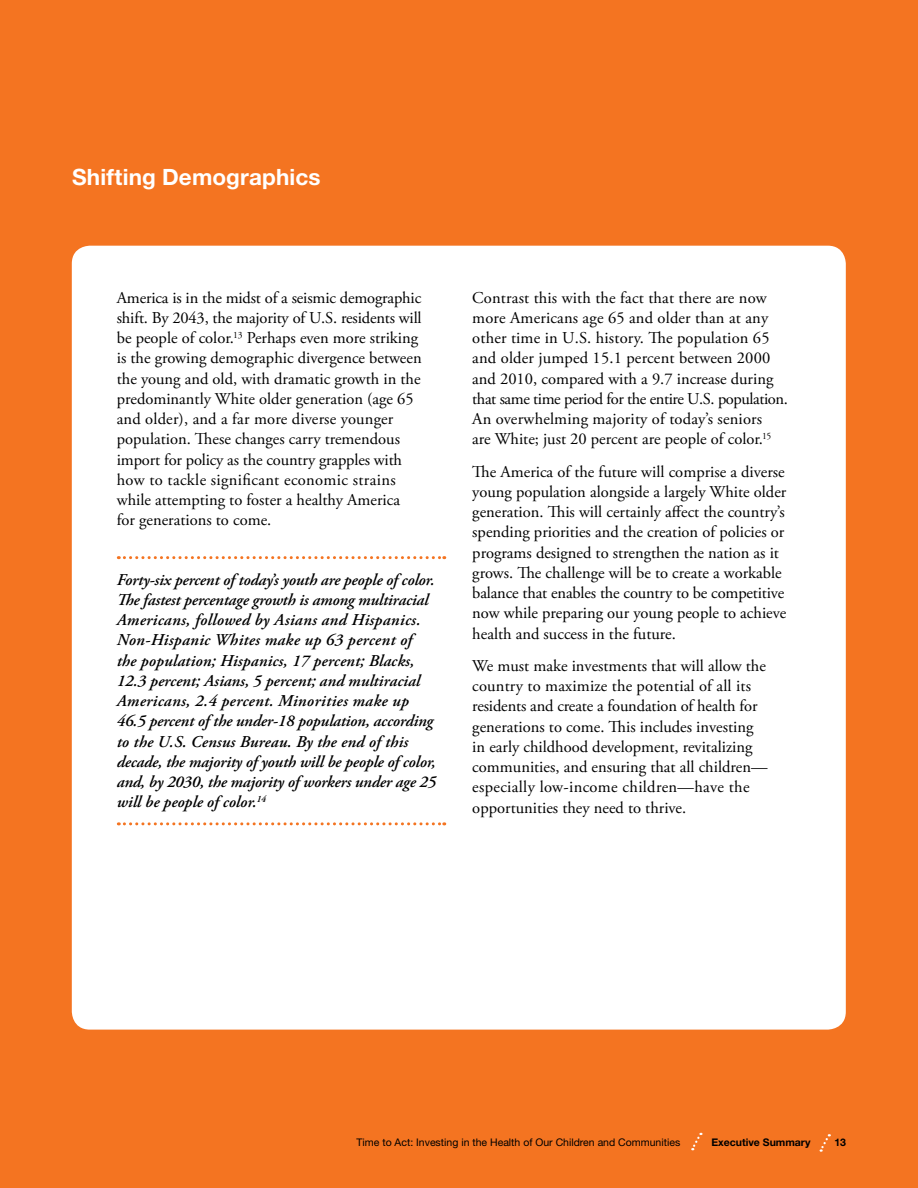
<style>
.page{position:relative;width:918px;height:1188px;background:#f47421}
.page>*{position:absolute;margin:0;border:0;box-sizing:border-box;transform-origin:0 0}
.t1{font:700 22.5px "Helvetica Neue LT Pro";letter-spacing:.005em;color:#fff}
.t2{font:16.5px/20.2px "Adobe Garamond Pro";color:#000}
.t3{font:italic 600 16.5px/20.2px "Adobe Garamond Pro";color:#000}
.t4{font:10.5px "Helvetica Neue LT Pro";color:#000}
.t5{font:700 10.5px "Helvetica Neue LT Pro";color:#000}
</style>
<div class="page">
<div style="left:72px;top:246px;width:774px;height:784px;background:#fff;border-radius:18px"></div>
<svg style="left:118px;top:556px;width:327px;height:3px"></svg>
<svg style="left:118px;top:822px;width:327px;height:3px"></svg>
<svg style="left:819px;top:1134px;width:11px;height:18px"></svg>
<svg style="left:691px;top:1133px;width:10px;height:18px"></svg>
<h1 class="t1" style="left:72px;top:163px;width:250px">Shifting Demographics</h1>
<p class="t2" style="left:117px;top:288px;width:306px">America is in the midst of a seismic demographic shift. By 2043, the majority of U.S. residents will be people of color.<sup>13</sup> Perhaps even more striking is the growing demographic divergence between the young and old, with dramatic growth in the predominantly White older generation (age 65 and older), and a far more diverse younger population. These changes carry tremendous import for policy as the country grapples with how to tackle significant economic strains while attempting to foster a healthy America for generations to come.</p>
<p class="t3" style="left:117px;top:570px;width:321px">Forty-six percent of today’s youth are people of color.<br>The fastest percentage growth is among multiracial Americans, followed by Asians and Hispanics.<br>Non-Hispanic Whites make up 63 percent of<br>the population; Hispanics, 17 percent; Blacks, 12.3 percent; Asians, 5 percent; and multiracial Americans, 2.4 percent. Minorities make up 46.5 percent of the under-18 population, according to the U.S. Census Bureau. By the end of this decade, the majority of youth will be people of color, and, by 2030, the majority of workers under age 25 will be people of color.<sup>14</sup></p>
<p class="t2" style="left:472px;top:288px;width:317px">Contrast this with the fact that there are now more Americans age 65 and older than at any other time in U.S. history. The population 65 and older jumped 15.1 percent between 2000 and 2010, compared with a 9.7 increase during that same time period for the entire U.S. population.<br>An overwhelming majority of today’s seniors<br>are White; just 20 percent are people of color.<sup>15</sup></p>
<p class="t2" style="left:472px;top:462px;width:316px">The America of the future will comprise a diverse young population alongside a largely White older generation. This will certainly affect the country’s spending priorities and the creation of policies or programs designed to strengthen the nation as it grows. The challenge will be to create a workable balance that enables the country to be competitive now while preparing our young people to achieve health and success in the future.</p>
<p class="t2" style="left:472px;top:656px;width:297px">We must make investments that will allow the country to maximize the potential of all its residents and create a foundation of health for generations to come. This includes investing in early childhood development, revitalizing communities, and ensuring that all children— especially low-income children—have the opportunities they need to thrive.</p>
<p class="t4" style="left:357px;top:1136px;width:325px">Time to Act: Investing in the Health of Our Children and Communities</p>
<p class="t5" style="left:711px;top:1135px;width:101px">Executive Summary</p>
<p class="t5" style="left:834px;top:1136px;width:13px">13</p>
</div>
